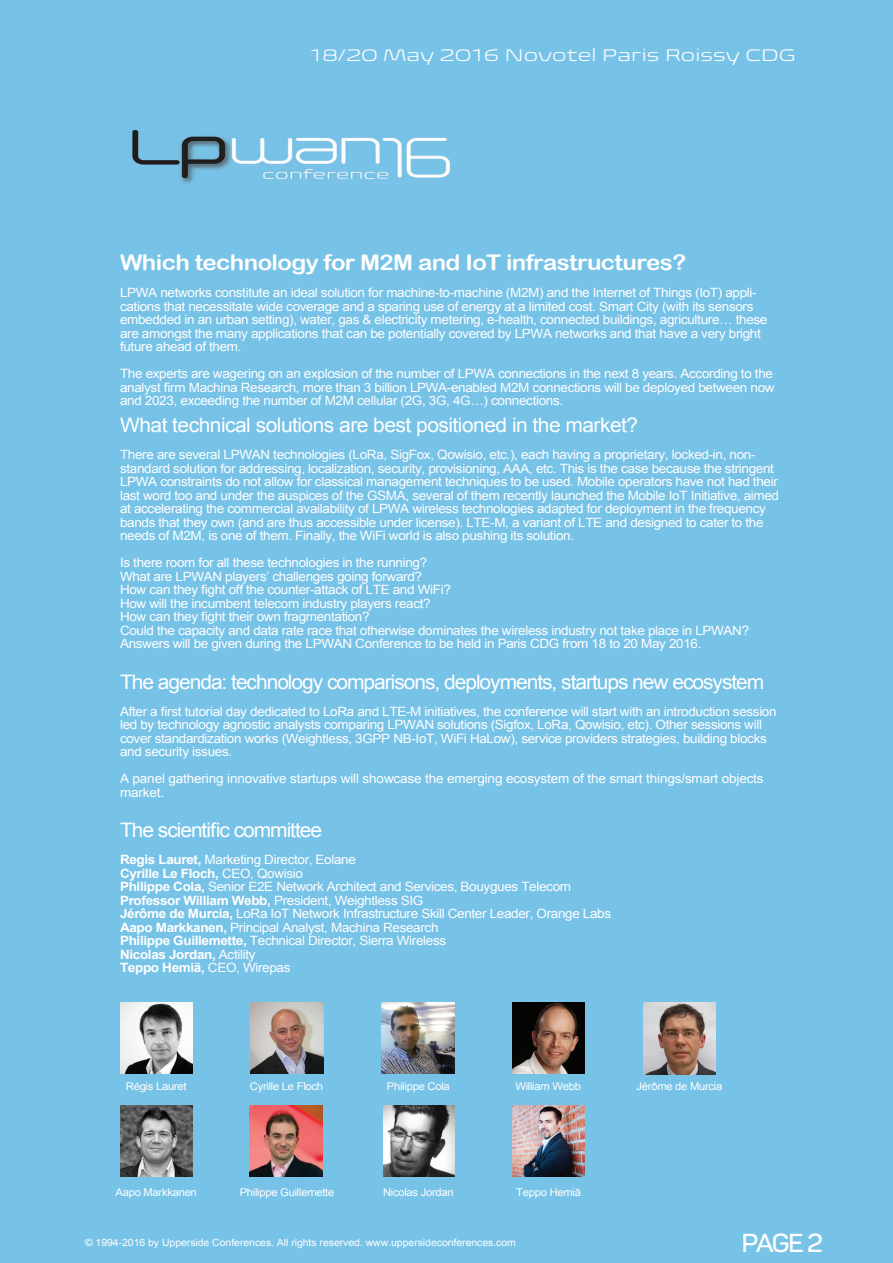
<style>
.page{position:relative;width:893px;height:1263px;background:#fff}
.page>*{position:absolute;margin:0;border:0;box-sizing:border-box;transform-origin:0 0}
.t1{font:600 25.65px "Panton";color:#fff;scale:1.05 1}
.t2{font:21.6px "Arial Rounded MT Bold";letter-spacing:-.025em;color:#fff;scale:1.11 1}
.t3{font:19.95px "Arial";letter-spacing:-.05em;color:#fff;scale:1.05 1}
.t4{font:19.95px "Arial";letter-spacing:-.025em;color:#fff;scale:1.05 1}
.t5{font:300 expanded 17.1px "Biome Std";letter-spacing:-.025em;color:#fff;scale:1.05 1}
.t6{font:12.9px/13.5px "Arial";letter-spacing:-.025em;color:#fff;scale:1.05 1}
.t7{font:10.65px "Arial";letter-spacing:-.025em;color:#fff;scale:1.05 1}
.t8{font:10.05px "Arial";letter-spacing:-.005em;color:#fff;scale:1.05 1}
.s1{font-weight:700}
</style>
<div class="page">
<div style="left:2px;top:2px;width:889px;height:1259px;background:#77c2e7"></div>
<img style="left:132px;top:129px;width:318px;height:55px">
<img style="left:120px;top:1002px;width:72px;height:71px">
<img style="left:251px;top:1002px;width:72px;height:71px">
<img style="left:382px;top:1002px;width:72px;height:71px">
<img style="left:512px;top:1002px;width:73px;height:71px">
<img style="left:643px;top:1002px;width:73px;height:72px">
<img style="left:250px;top:1106px;width:72px;height:71px">
<img style="left:383px;top:1106px;width:71px;height:71px">
<img style="left:512px;top:1106px;width:73px;height:71px">
<img style="left:120px;top:1106px;width:72px;height:71px">
<h3 class="t5" style="left:308px;top:44px;width:466px">18/20 May 2016 Novotel Paris Roissy CDG</h3>
<h2 class="t2" style="left:120px;top:250px;width:511px">Which technology for M2M and IoT infrastructures?</h2>
<p class="t6" style="left:120px;top:286px;width:618px">LPWA networks constitute an ideal solution for machine-to-machine (M2M) and the Internet of Things (IoT) appli&shy;cations that necessitate wide coverage and a sparing use of energy at a limited cost. Smart City (with its sensors embedded in an urban setting), water, gas &amp; electricity metering, e-health, connected buildings, agriculture… these are amongst the many applications that can be potentially covered by LPWA networks and that have a very bright future ahead of them.</p>
<p class="t6" style="left:120px;top:367px;width:625px">The experts are wagering on an explosion of the number of LPWA connections in the next 8 years. According to the analyst firm Machina Research, more than 3 billion LPWA-enabled M2M connections will be deployed between now and 2023, exceeding the number of M2M cellular (2G, 3G, 4G…) connections.</p>
<h3 class="t4" style="left:120px;top:412px;width:495px">What technical solutions are best positioned in the market?</h3>
<p class="t6" style="left:120px;top:448px;width:629px">There are several LPWAN technologies (LoRa, SigFox, Qowisio, etc.), each having a proprietary, locked-in, non&shy;standard solution for addressing, localization, security, provisioning, AAA, etc. This is the case because the stringent LPWA constraints do not allow for classical management techniques to be used. Mobile operators have not had their last word too and under the auspices of the GSMA, several of them recently launched the Mobile IoT Initiative, aimed at accelerating the commercial availability of LPWA wireless technologies adapted for deployment in the frequency bands that they own (and are thus accessible under license). LTE-M, a variant of LTE and designed to cater to the needs of M2M, is one of them. Finally, the WiFi world is also pushing its solution.</p>
<p class="t6" style="left:120px;top:556px;width:601px">Is there room for all these technologies in the running?<br>What are LPWAN players’ challenges going forward?<br>How can they fight off the counter-attack of LTE and WiFi?<br>How will the incumbent telecom industry players react?<br>How can they fight their own fragmentation?<br>Could the capacity and data rate race that otherwise dominates the wireless industry not take place in LPWAN?<br>Answers will be given during the LPWAN Conference to be held in Paris CDG from 18 to 20 May 2016.</p>
<h3 class="t3" style="left:120px;top:668px;width:615px">The agenda: technology comparisons, deployments, startups new ecosystem</h3>
<p class="t6" style="left:120px;top:704px;width:627px">After a first tutorial day dedicated to LoRa and LTE-M initiatives, the conference will start with an introduction session led by technology agnostic analysts comparing LPWAN solutions (Sigfox, LoRa, Qowisio, etc). Other sessions will cover standardization works (Weightless, 3GPP NB-IoT, WiFi HaLow), service providers strategies, building blocks and security issues.</p>
<p class="t6" style="left:120px;top:772px;width:614px">A panel gathering innovative startups will showcase the emerging ecosystem of the smart things/smart objects market.</p>
<h3 class="t3" style="left:120px;top:817px;width:194px">The scientific committee</h3>
<p class="t6" style="left:120px;top:853px;width:469px"><span class="s1">Regis Lauret,</span> Marketing Director, Eolane<br><span class="s1">Cyrille Le Floch,</span> CEO, Qowisio<br><span class="s1">Philippe Cola,</span> Senior E2E Network Architect and Services, Bouygues Telecom <span class="s1">Professor William Webb,</span> President, Weightless SIG<br><span class="s1">Jérôme de Murcia,</span> LoRa IoT Network Infrastructure Skill Center Leader, Orange Labs <span class="s1">Aapo Markkanen,</span> Principal Analyst, Machina Research<br><span class="s1">Philippe Guillemette,</span> Technical Director, Sierra Wireless<br><span class="s1">Nicolas Jordan,</span> Actility<br><span class="s1">Teppo Hemiä,</span> CEO, Wirepas</p>
<p class="t7" style="left:126px;top:1079px;width:59px">Régis Lauret</p>
<p class="t7" style="left:250px;top:1079px;width:71px">Cyrille Le Floch</p>
<p class="t7" style="left:387px;top:1079px;width:61px">Philippe Cola</p>
<p class="t7" style="left:515px;top:1079px;width:64px">William Webb</p>
<p class="t7" style="left:637px;top:1079px;width:83px">Jérôme de Murcia</p>
<p class="t7" style="left:115px;top:1185px;width:79px">Aapo Markkanen</p>
<p class="t7" style="left:240px;top:1185px;width:92px">Philippe Guillemette</p>
<p class="t7" style="left:383px;top:1185px;width:69px">Nicolas Jordan</p>
<p class="t7" style="left:516px;top:1185px;width:63px">Teppo Hemiä</p>
<p class="t8" style="left:85px;top:1236px;width:412px">© 1994-2016 by Upperside Conferences. All rights reserved. www.uppersideconferences.com</p>
<h1 class="t1" style="left:742px;top:1227px;width:79px">PAGE 2</h1>
</div>
